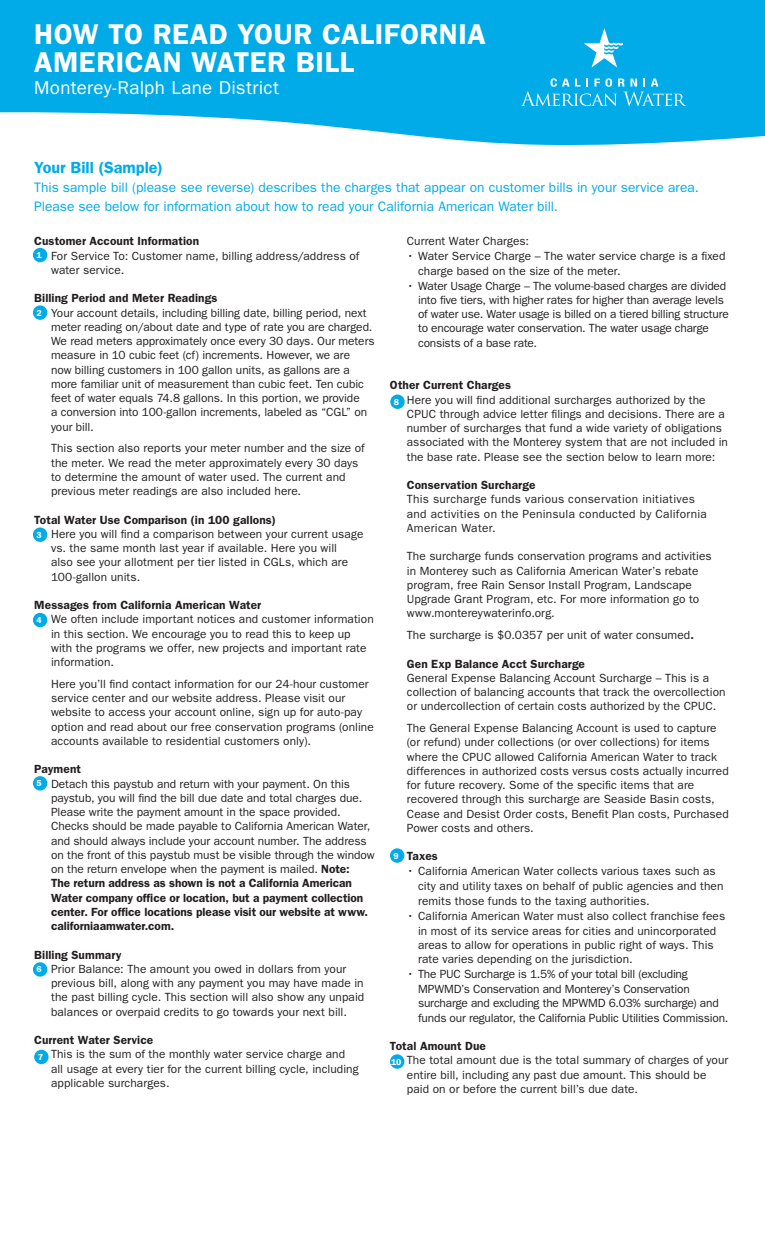
<style>
.page{position:relative;width:765px;height:1260px;background:#fff}
.page>*{position:absolute;margin:0;border:0;box-sizing:border-box;transform-origin:0 0}
.t1{font:600 28.75px/27.5px "ITC Franklin Gothic Std";letter-spacing:.015em;color:#fff}
.t2{font:18.75px "ITC Franklin Gothic Std";letter-spacing:.015em;color:#fff}
.t3{font:600 16.25px "ITC Franklin Gothic Std";letter-spacing:-.005em;color:#00abe7}
.t4{font:13.75px/18.8px "ITC Franklin Gothic Std";color:#00abe7}
.t5{font:11.88px/14.2px "ITC Franklin Gothic Std";letter-spacing:.005em;color:#231f20}
.t6{font:11.88px/14.2px "ITC Franklin Gothic Std";letter-spacing:-.015em;color:#231f20}
.t7{font:600 11.88px "ITC Franklin Gothic Std";letter-spacing:.005em;color:#231f20}
.t8{font:11.88px/14.2px "ITC Franklin Gothic Std";letter-spacing:.025em;color:#231f20}
.t9{font:600 8.75px "ITC Franklin Gothic Std";color:#fff}
.s1{font-weight:600}
</style>
<div class="page">
<svg style="left:0;top:0;width:765px;height:146px;background:#1eb4e9"></svg>
<svg style="left:521px;top:78px;width:165px;height:28px;background:#2bb9ea"></svg>
<svg style="left:584px;top:28px;width:39px;height:40px"></svg>
<div style="left:33px;top:248px;width:14px;height:14px;background:#00abe7;border-radius:50%"></div>
<div style="left:33px;top:305px;width:14px;height:15px;background:#00abe7;border-radius:50%"></div>
<div style="left:33px;top:528px;width:14px;height:14px;background:#00abe7;border-radius:50%"></div>
<div style="left:33px;top:613px;width:14px;height:14px;background:#00abe7;border-radius:50%"></div>
<div style="left:33px;top:776px;width:14px;height:15px;background:#00abe7;border-radius:50%"></div>
<div style="left:33px;top:962px;width:14px;height:15px;background:#00abe7;border-radius:50%"></div>
<div style="left:34px;top:1050px;width:15px;height:14px;background:#00abe7;border-radius:50%"></div>
<div style="left:390px;top:395px;width:15px;height:14px;background:#00abe7;border-radius:50%"></div>
<div style="left:390px;top:848px;width:14px;height:15px;background:#00abe7;border-radius:50%"></div>
<div style="left:390px;top:1054px;width:14px;height:15px;background:#00abe7;border-radius:50%"></div>
<h1 class="t1" style="left:34px;top:21px;width:453px">HOW TO READ YOUR CALIFORNIA<br>AMERICAN WATER BILL</h1>
<h2 class="t2" style="left:34px;top:77px;width:246px">Monterey-Ralph Lane District</h2>
<h3 class="t3" style="left:34px;top:158px;width:130px">Your Bill (Sample)</h3>
<p class="t4" style="left:34px;top:178px;width:666px">This sample bill (please see reverse) describes the charges that appear on customer bills in your service area.<br>Please see below for information about how to read your California American Water bill.</p>
<p class="t7" style="left:34px;top:234px;width:167px">Customer Account Information</p>
<p class="t5" style="left:51px;top:249px;width:310px">For Service To: Customer name, billing address/address of water service.</p>
<p class="t7" style="left:34px;top:291px;width:185px">Billing Period and Meter Readings</p>
<p class="t5" style="left:51px;top:306px;width:325px">Your account details, including billing date, billing period, next meter reading on/about date and type of rate you are charged.<br>We read meters approximately once every 30 days. Our meters measure in 10 cubic feet (cf) increments. However, we are<br>now billing customers in 100 gallon units, as gallons are a more familiar unit of measurement than cubic feet. Ten cubic feet of water equals 74.8 gallons. In this portion, we provide<br>a conversion into 100-gallon increments, labeled as “CGL” on your bill.</p>
<p class="t5" style="left:51px;top:441px;width:315px">This section also reports your meter number and the size of the meter. We read the meter approximately every 30 days to determine the amount of water used. The current and previous meter readings are also included here.</p>
<p class="t7" style="left:34px;top:513px;width:243px">Total Water Use Comparison (in 100 gallons)</p>
<p class="t5" style="left:51px;top:527px;width:314px">Here you will find a comparison between your current usage vs. the same month last year if available. Here you will<br>also see your allotment per tier listed in CGLs, which are 100-gallon units.</p>
<p class="t7" style="left:34px;top:598px;width:229px">Messages from California American Water</p>
<p class="t5" style="left:51px;top:612px;width:324px">We often include important notices and customer information in this section. We encourage you to read this to keep up with the programs we offer, new projects and important rate information.</p>
<p class="t5" style="left:51px;top:677px;width:324px">Here you’ll find contact information for our 24-hour customer service center and our website address. Please visit our website to access your account online, sign up for auto-pay option and read about our free conservation programs (online accounts available to residential customers only).</p>
<p class="t7" style="left:34px;top:762px;width:48px">Payment</p>
<p class="t5" style="left:51px;top:777px;width:325px">Detach this paystub and return with your payment. On this paystub, you will find the bill due date and total charges due.<br>Please write the payment amount in the space provided.<br>Checks should be made payable to California American Water, and should always include your account number. The address on the front of this paystub must be visible through the window on the return envelope when the payment is mailed. <span class="s1">Note:<br>The return address as shown is not a California American Water company office or location, but a payment collection center. For office locations please visit our website at www. californiaamwater.com.</span></p>
<p class="t7" style="left:34px;top:948px;width:89px">Billing Summary</p>
<p class="t5" style="left:51px;top:962px;width:315px">Prior Balance: The amount you owed in dollars from your previous bill, along with any payment you may have made in the past billing cycle. This section will also show any unpaid balances or overpaid credits to go towards your next bill.</p>
<p class="t7" style="left:34px;top:1033px;width:121px">Current Water Service</p>
<p class="t5" style="left:51px;top:1047px;width:309px">This is the sum of the monthly water service charge and all usage at every tier for the current billing cycle, including applicable surcharges.</p>
<p class="t5" style="left:407px;top:234px;width:124px">Current Water Charges:</p>
<p class="t5" style="left:418px;top:249px;width:309px;text-indent:-11px">• Water Service Charge – The water service charge is a fixed charge based on the size of the meter.</p>
<p class="t6" style="left:418px;top:279px;width:312px;text-indent:-11px">• Water Usage Charge – The volume-based charges are divided into five tiers, with higher rates for higher than average levels of water use. Water usage is billed on a tiered billing structure to encourage water conservation. The water usage charge consists of a base rate.</p>
<p class="t7" style="left:390px;top:378px;width:123px">Other Current Charges</p>
<p class="t5" style="left:407px;top:393px;width:323px">Here you will find additional surcharges authorized by the CPUC through advice letter filings and decisions. There are a number of surcharges that fund a wide variety of obligations associated with the Monterey system that are not included in the base rate. Please see the section below to learn more:</p>
<p class="t7" style="left:407px;top:478px;width:130px">Conservation Surcharge</p>
<p class="t8" style="left:407px;top:492px;width:302px">This surcharge funds various conservation initiatives and activities on the Peninsula conducted by California<br>American Water.</p>
<p class="t5" style="left:407px;top:549px;width:306px">The surcharge funds conservation programs and activities in Monterey such as California American Water’s rebate program, free Rain Sensor Install Program, Landscape Upgrade Grant Program, etc. For more information go to www.montereywaterinfo.org.</p>
<p class="t5" style="left:407px;top:628px;width:289px">The surcharge is $0.0357 per unit of water consumed<span class="s1">.</span></p>
<p class="t7" style="left:407px;top:657px;width:180px">Gen Exp Balance Acct Surcharge</p>
<p class="t5" style="left:407px;top:671px;width:320px">General Expense Balancing Account Surcharge – This is a collection of balancing accounts that track the overcollection or undercollection of certain costs authorized by the CPUC.</p>
<p class="t5" style="left:407px;top:721px;width:323px">The General Expense Balancing Account is used to capture (or refund) under collections (or over collections) for items where the CPUC allowed California American Water to track differences in authorized costs versus costs actually incurred for future recovery. Some of the specific items that are recovered through this surcharge are Seaside Basin costs, Cease and Desist Order costs, Benefit Plan costs, Purchased Power costs and others.</p>
<p class="t7" style="left:407px;top:849px;width:32px">Taxes</p>
<p class="t5" style="left:418px;top:864px;width:307px;line-height:14.6px;text-indent:-11px">• California American Water collects various taxes such as city and utility taxes on behalf of public agencies and then remits those funds to the taxing authorities.</p>
<p class="t5" style="left:418px;top:909px;width:309px;text-indent:-11px">• California American Water must also collect franchise fees in most of its service areas for cities and unincorporated areas to allow for operations in public right of ways. This rate varies depending on the jurisdiction.</p>
<p class="t6" style="left:418px;top:967px;width:312px;text-indent:-11px">• The PUC Surcharge is 1.5% of your total bill (excluding MPWMD’s Conservation and Monterey’s Conservation surcharge and excluding the MPWMD 6.03% surcharge) and funds our regulator, the California Public Utilities Commission.</p>
<p class="t7" style="left:390px;top:1039px;width:98px">Total Amount Due</p>
<p class="t5" style="left:407px;top:1053px;width:323px">The total amount due is the total summary of charges of your entire bill, including any past due amount. This should be paid on or before the current bill’s due date.</p>
<p class="t9" style="left:37px;top:250px;width:7px">1</p>
<p class="t9" style="left:37px;top:307px;width:7px">2</p>
<p class="t9" style="left:394px;top:397px;width:7px">8</p>
<p class="t9" style="left:37px;top:530px;width:7px">3</p>
<p class="t9" style="left:37px;top:615px;width:7px">4</p>
<p class="t9" style="left:37px;top:778px;width:7px">5</p>
<p class="t9" style="left:394px;top:850px;width:7px">9</p>
<p class="t9" style="left:37px;top:964px;width:7px">6</p>
<p class="t9" style="left:38px;top:1052px;width:7px">7</p>
<p class="t9" style="left:391px;top:1056px;width:12px">10</p>
</div>
